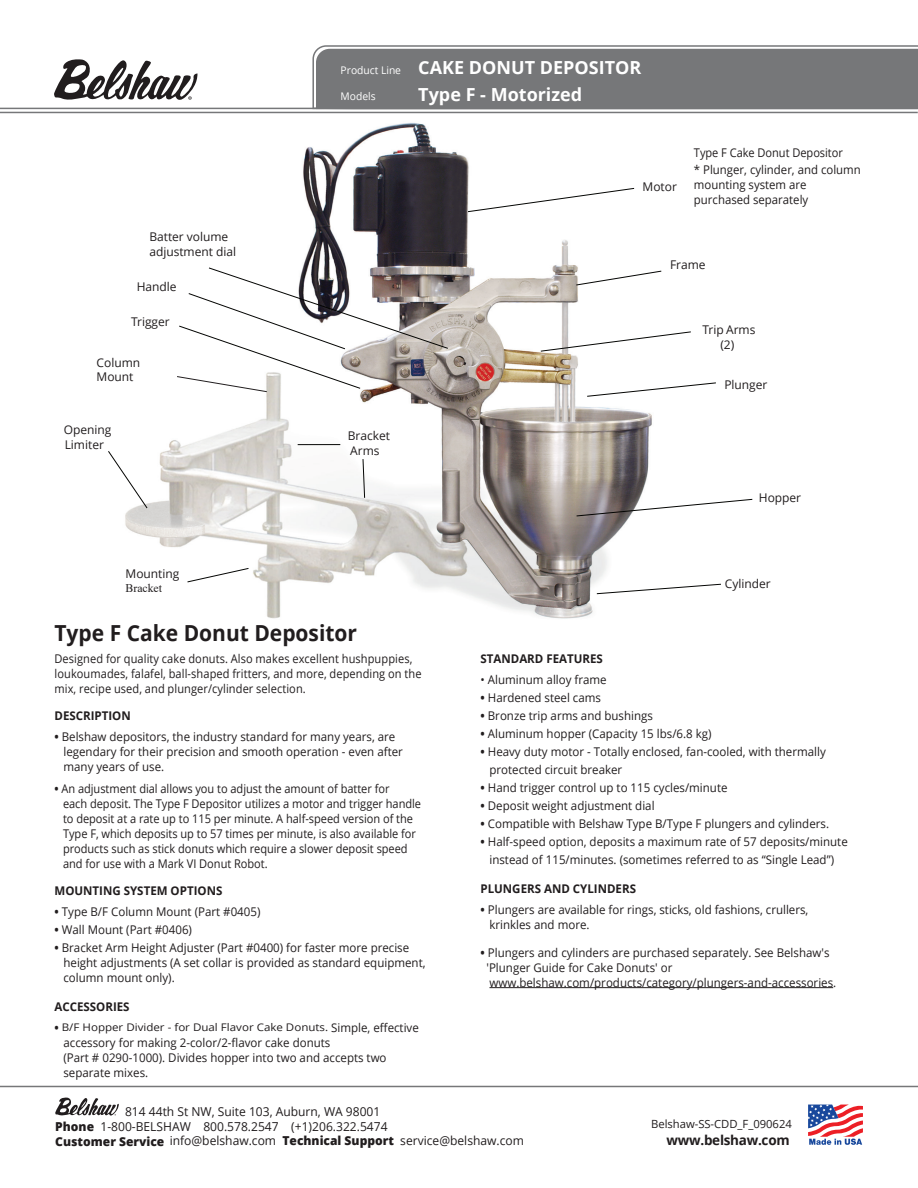
<style>
.page{position:relative;width:918px;height:1188px;background:#fff}
.page>*{position:absolute;margin:0;border:0;box-sizing:border-box;transform-origin:0 0}
.t1{font:700 22.05px "Open Sans";color:#211d1e;scale:.95 1}
.t2{font:700 18px/27px "Open Sans";color:#fff}
.t3{font:700 13.5px "Open Sans";letter-spacing:-.02em;color:#211d1e}
.t4{font:12.3px/14.9px "Open Sans";color:#211d1e}
.t5{font:12px/15px "Open Sans";color:#211d1e;scale:.96 1}
.t6{font:12px/15px "Open Sans";color:#211d1e;scale:.92 1}
.t7{font:12px/14.9px "Open Sans";color:#211d1e}
.t8{font:700 12px "Open Sans";color:#211d1e;scale:.96 1}
.t9{font:12px/15px "Open Sans";color:#211d1e;scale:.95 1}
.t10{font:11.85px "Times New Roman";color:#211d1e}
.t11{font:11.25px "Open Sans";letter-spacing:-.005em;color:#211d1e}
.t12{font:10.5px "Open Sans";color:#211d1e;scale:1.1 1}
.t13{font:10.5px "Open Sans";color:#fff}
.s1{font-weight:700}
.s2{font-weight:700;font-size:12px}
.s3{font-size:12px}
.s4{font-weight:800}
</style>
<div class="page">
<img style="left:125px;top:122px;width:535px;height:497px">
<hr style="left:0;top:112px;width:918px;height:1px;background:#767779">
<svg style="left:312px;top:45px;width:606px;height:65px;background:#7d7e80"></svg>
<svg style="left:54px;top:59px;width:144px;height:41px"></svg>
<hr style="left:0;top:108px;width:918px;height:1px;background:#767779">
<svg style="left:55px;top:1097px;width:64px;height:19px"></svg>
<hr style="left:0;top:1086px;width:918px;height:1px;background:#767779">
<svg style="left:808px;top:1105px;width:55px;height:40px"></svg>
<hr style="left:489px;top:987px;width:344px;height:1px;background:#211d1e">
<svg style="left:577px;top:499px;width:175px;height:17px"></svg>
<svg style="left:363px;top:459px;width:2px;height:39px"></svg>
<svg style="left:587px;top:382px;width:129px;height:15px"></svg>
<svg style="left:468px;top:188px;width:166px;height:24px"></svg>
<hr style="left:298px;top:444px;width:42px;height:1px;background:#040503">
<svg style="left:541px;top:331px;width:150px;height:21px"></svg>
<svg style="left:576px;top:271px;width:85px;height:14px"></svg>
<svg style="left:597px;top:584px;width:124px;height:10px"></svg>
<svg style="left:177px;top:268px;width:271px;height:124px"></svg>
<svg style="left:108px;top:451px;width:39px;height:57px"></svg>
<svg style="left:188px;top:568px;width:60px;height:14px"></svg>
<p class="t7" style="left:149px;top:229px;width:88px">Batter volume adjustment dial</p>
<p class="t7" style="left:137px;top:279px;width:41px">Handle</p>
<p class="t7" style="left:131px;top:314px;width:40px">Trigger</p>
<p class="t7" style="left:97px;top:354px;width:45px">Column<br>Mount</p>
<p class="t7" style="left:64px;top:421px;width:49px">Opening<br>Limiter</p>
<p class="t7" style="left:126px;top:566px;width:55px">Mounting</p>
<p class="t10" style="left:126px;top:580px;width:38px">Bracket</p>
<p class="t13" style="left:341px;top:63px;width:62px">Product Line</p>
<p class="t13" style="left:341px;top:89px;width:37px">Models</p>
<h2 class="t2" style="left:418px;top:54px;width:225px">CAKE DONUT DEPOSITOR<br>Type F - Motorized</h2>
<p class="t7" style="left:643px;top:179px;width:36px">Motor</p>
<p class="t6" style="left:694px;top:144px;width:183px;line-height:17.4px">Type F Cake Donut Depositor<br>* Plunger, cylinder, and column</p>
<p class="t9" style="left:694px;top:177px;width:122px">mounting system are purchased separately</p>
<p class="t7" style="left:670px;top:257px;width:37px">Frame</p>
<p class="t7" style="left:348px;top:428px;width:44px">Bracket<br>Arms</p>
<p class="t7" style="left:702px;top:322px;width:55px;text-align:center">Trip Arms (2)</p>
<p class="t7" style="left:724px;top:377px;width:45px">Plunger</p>
<p class="t7" style="left:759px;top:490px;width:44px">Hopper</p>
<p class="t7" style="left:725px;top:576px;width:47px">Cylinder</p>
<h1 class="t1" style="left:54px;top:618px;width:320px">Type F Cake Donut Depositor</h1>
<p class="t6" style="left:54px;top:650px;width:400px">Designed for quality cake donuts. Also makes excellent hushpuppies, loukoumades, falafel, ball-shaped fritters, and more, depending on the mix, recipe used, and plunger/cylinder selection.</p>
<p class="t8" style="left:54px;top:707px;width:81px">DESCRIPTION</p>
<p class="t5" style="left:63px;top:729px;width:355px;text-indent:-9px"><span class="s1">•</span> Belshaw depositors, the industry standard for many years, are legendary for their precision and smooth operation - even after many years of use.</p>
<p class="t6" style="left:63px;top:781px;width:391px;text-indent:-9px"><span class="s1">•</span> An adjustment dial allows you to adjust the amount of batter for<br>each deposit. The Type F Depositor utilizes a motor and trigger handle to deposit at a rate up to 115 per minute. A half-speed version of the Type F, which deposits up to 57 times per minute, is also available for products such as stick donuts which require a slower deposit speed and for use with a Mark VI Donut Robot.</p>
<p class="t8" style="left:54px;top:883px;width:176px">MOUNTING SYSTEM OPTIONS</p>
<p class="t5" style="left:54px;top:904px;width:216px"><span class="s1">•</span> Type B/F Column Mount (Part #0405)</p>
<p class="t5" style="left:54px;top:922px;width:145px"><span class="s1">•</span> Wall Mount (Part #0406)</p>
<p class="t5" style="left:63px;top:940px;width:379px;text-indent:-9px"><span class="s1">•</span> Bracket Arm Height Adjuster (Part #0400) for faster more precise height adjustments (A set collar is provided as standard equipment, column mount only).</p>
<p class="t8" style="left:54px;top:998px;width:80px">ACCESSORIES</p>
<p class="t12" style="left:54px;top:1020px;width:333px"><span class="s2">•</span> B/F Hopper Divider - for Dual Flavor Cake Donuts. <span class="s3">Simple, effective</span></p>
<p class="t5" style="left:63px;top:1034px;width:338px">accessory for making 2-color/2-flavor cake donuts<br>(Part # 0290-1000). Divides hopper into two and accepts two separate mixes.</p>
<p class="t8" style="left:481px;top:650px;width:129px">STANDARD FEATURES</p>
<p class="t5" style="left:481px;top:672px;width:133px">• Aluminum alloy frame</p>
<p class="t5" style="left:481px;top:690px;width:127px"><span class="s1">•</span> Hardened steel cams</p>
<p class="t5" style="left:481px;top:708px;width:181px"><span class="s1">•</span> Bronze trip arms and bushings</p>
<p class="t5" style="left:481px;top:726px;width:242px"><span class="s1">•</span> Aluminum hopper (Capacity 15 lbs/6.8 kg)</p>
<p class="t5" style="left:489px;top:743px;width:352px;line-height:18px;text-indent:-9px"><span class="s1">•</span> Heavy duty motor - Totally enclosed, fan-cooled, with thermally protected circuit breaker</p>
<p class="t5" style="left:481px;top:780px;width:259px"><span class="s1">•</span> Hand trigger control up to 115 cycles/minute</p>
<p class="t5" style="left:481px;top:798px;width:183px"><span class="s1">•</span> Deposit weight adjustment dial</p>
<p class="t5" style="left:481px;top:816px;width:365px"><span class="s1">•</span> Compatible with Belshaw Type B/Type F plungers and cylinders.</p>
<p class="t5" style="left:481px;top:833px;width:384px;line-height:18px;text-align:center"><span class="s1">•</span> Half-speed option, deposits a maximum rate of 57 deposits/minute instead of 115/minutes. (sometimes referred to as “Single Lead”)</p>
<p class="t8" style="left:481px;top:880px;width:164px">PLUNGERS AND CYLINDERS</p>
<p class="t5" style="left:489px;top:901px;width:334px;text-indent:-9px"><span class="s1">•</span> Plungers are available for rings, sticks, old fashions, crullers, krinkles and more.</p>
<p class="t5" style="left:487px;top:945px;width:366px;text-indent:-6px"><span class="s1">•</span> Plungers and cylinders are purchased separately. See Belshaw's 'Plunger Guide for Cake Donuts' or www.belshaw.com/products/category/plungers-and-accessories.</p>
<p class="t4" style="left:55px;top:1103px;width:470px;text-indent:70px">814 44th St NW, Suite 103, Auburn, WA 98001<br><span class="s4">Phone</span> 1-800-BELSHAW 800.578.2547 (+1)206.322.5474<br><span class="s4">Customer Service</span> info@belshaw.com <span class="s4">Technical Support</span> service@belshaw.com</p>
<p class="t11" style="left:651px;top:1116px;width:142px">Belshaw-SS-CDD_F_090624</p>
<p class="t3" style="left:667px;top:1131px;width:125px">www.belshaw.com</p>
</div>
